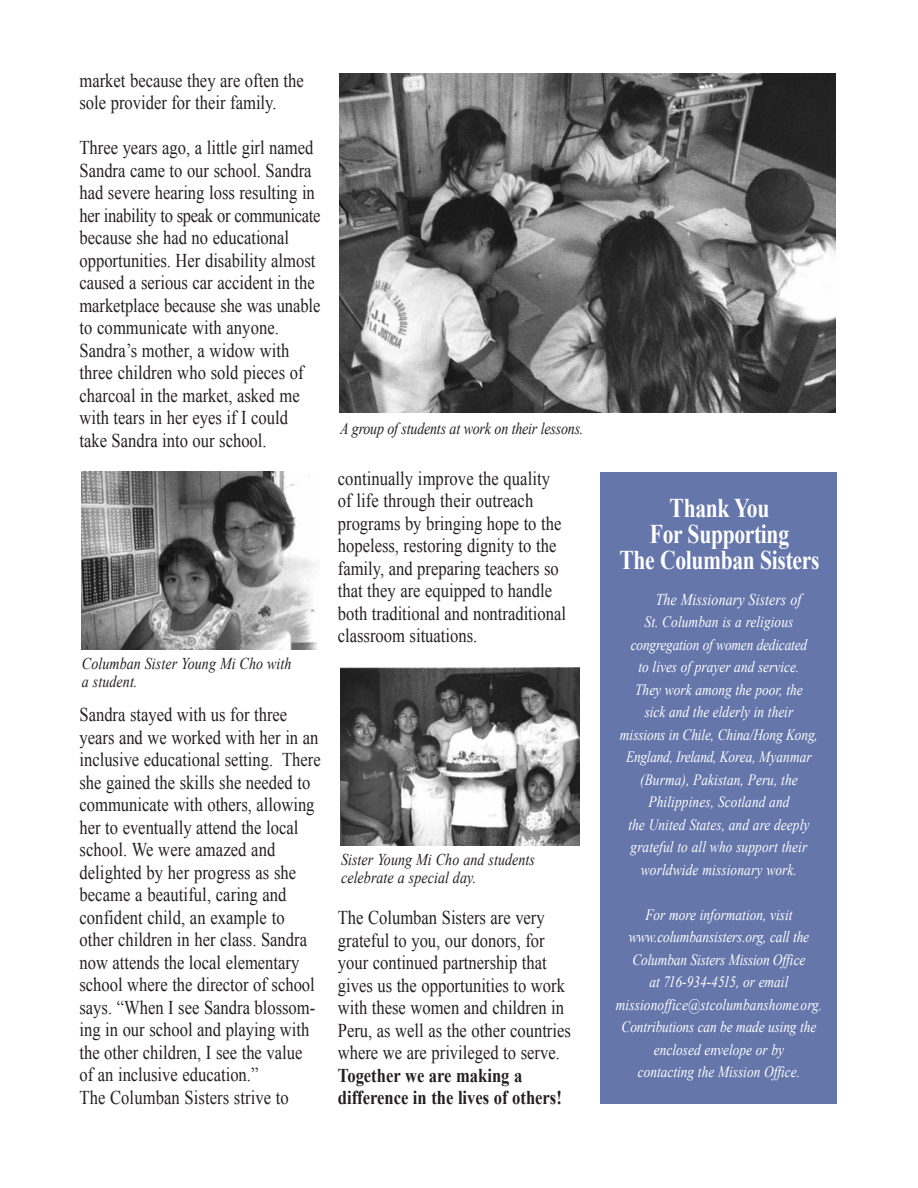
<style>
.page{position:relative;width:918px;height:1188px;background:#fff}
.page>*{position:absolute;margin:0;border:0;box-sizing:border-box;transform-origin:0 0}
.t1{font:700 27px/26px "Times New Roman";letter-spacing:-.015em;color:#fff;text-align:center;scale:.8 1}
.t2{font:19.5px/22.5px "Times New Roman";color:#231f20;scale:.85 1}
.t3{font:700 19.5px/22.5px "Times New Roman";color:#231f20;scale:.85 1}
.t4{font:italic 16.5px/18px "Times New Roman";letter-spacing:.005em;color:#231f20;scale:.85 1}
.t5{font:italic 16.5px "Times New Roman";letter-spacing:-.015em;color:#231f20;scale:.85 1}
.t6{font:italic 16.5px "Times New Roman";letter-spacing:.005em;color:#fff;scale:.85 1}
.t7{font:italic 15.75px/22.5px "Times New Roman";color:#fff;text-align:center;scale:.85 1}
</style>
<div class="page">
<div style="left:600px;top:472px;width:237px;height:632px;background:#6576ab"></div>
<img style="left:82px;top:472px;width:236px;height:178px">
<img style="left:339px;top:73px;width:497px;height:340px">
<img style="left:341px;top:667px;width:238px;height:178px">
<p class="t2" style="left:79px;top:69px;width:265px">market because they are often the sole provider for their family.</p>
<p class="t2" style="left:79px;top:136px;width:285px">Three years ago, a little girl named Sandra came to our school. Sandra had severe hearing loss resulting in her inability to speak or communicate because she had no educational opportunities. Her disability almost caused a serious car accident in the marketplace because she was unable to communicate with anyone.<br>Sandra’s mother, a widow with three children who sold pieces of charcoal in the market, asked me with tears in her eyes if I could take Sandra into our school.</p>
<p class="t4" style="left:82px;top:654px;width:248px">Columban Sister Young Mi Cho with a student.</p>
<p class="t2" style="left:79px;top:703px;width:285px">Sandra stayed with us for three years and we worked with her in an inclusive educational setting. There she gained the skills she needed to communicate with others, allowing her to eventually attend the local school. We were amazed and delighted by her progress as she became a beautiful, caring and confident child, an example to other children in her class. Sandra now attends the local elementary school where the director of school says. “When I see Sandra blossom&shy;ing in our school and playing with the other children, I see the value of an inclusive education.”<br>The Columban Sisters strive to</p>
<p class="t5" style="left:340px;top:417px;width:288px">A group of students at work on their lessons.</p>
<p class="t2" style="left:338px;top:467px;width:270px">continually improve the quality of life through their outreach programs by bringing hope to the hopeless, restoring dignity to the family, and preparing teachers so that they are equipped to handle both traditional and nontraditional classroom situations.</p>
<p class="t4" style="left:341px;top:850px;width:230px">Sister Young Mi Cho and students celebrate a special day.</p>
<p class="t2" style="left:338px;top:906px;width:276px">The Columban Sisters are very grateful to you, our donors, for your continued partnership that gives us the opportunities to work with these women and children in<br>Peru, as well as the other countries where we are privileged to serve.</p>
<p class="t3" style="left:338px;top:1064px;width:265px">Together we are making a difference in the lives of others!</p>
<h1 class="t1" style="left:619px;top:495px;width:252px">Thank You<br>For Supporting<br>The Columban Sisters</h1>
<p class="t6" style="left:656px;top:588px;width:173px">The Missionary Sisters of</p>
<p class="t7" style="left:620px;top:610px;width:234px">St. Columban is a religious congregation of women dedicated<br>to lives of prayer and service.<br>They work among the poor, the<br>sick and the elderly in their missions in Chile, China/Hong Kong,<br>England, Ireland, Korea, Myanmar (Burma), Pakistan, Peru, the<br>Philippines, Scotland and<br>the United States, and are deeply grateful to all who support their worldwide missionary work.</p>
<p class="t7" style="left:616px;top:903px;width:244px">For more information, visit www.columbansisters.org, call the<br>Columban Sisters Mission Office<br>at 716-934-4515, or email missionoffice@stcolumbanshome.org.<br>Contributions can be made using the enclosed envelope or by<br>contacting the Mission Office.</p>
</div>
